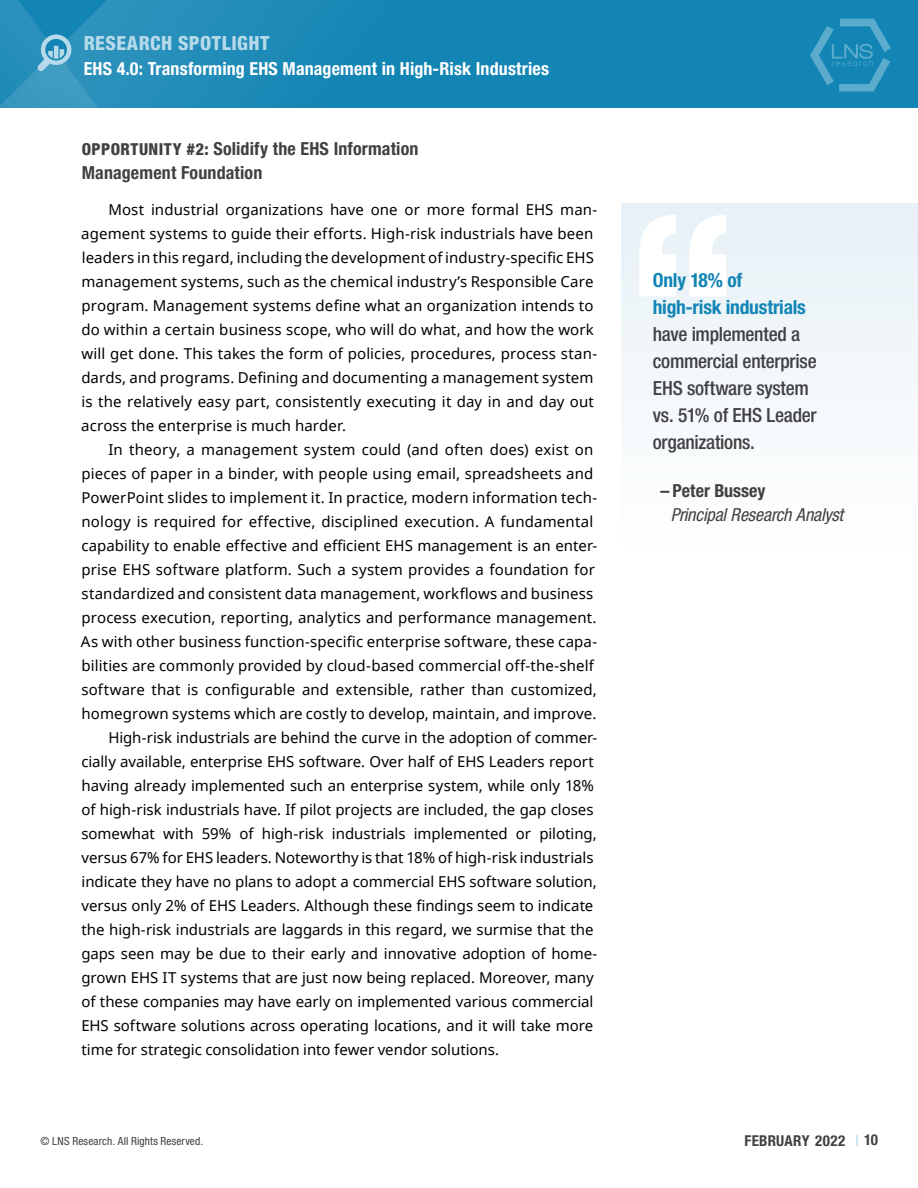
<style>
.page{position:relative;width:918px;height:1188px;background:#fff}
.page>*{position:absolute;margin:0;border:0;box-sizing:border-box;transform-origin:0 0}
.t1{font:500 condensed 19.5px/27px "Helvetica Neue LT Std";letter-spacing:-.015em;color:#414042}
.t2{font:800 condensed 19.5px "Helvetica Neue LT Std";letter-spacing:.025em;color:#b6daea}
.Body_Copy{font:700 condensed 18px/24px "Helvetica Neue LT Std";letter-spacing:.01em;color:#414042}
.t3{font:700 condensed 18px "Helvetica Neue LT Std";letter-spacing:.01em;color:#fff}
.t4{font:italic condensed 18px/24px "Helvetica Neue LT Std";letter-spacing:-.005em;color:#414042}
.Body_Copy-2{font:15px/24px "Noto Sans";letter-spacing:.005em;color:#000}
.t5{font:700 condensed 15px "Helvetica Neue LT Std";letter-spacing:.015em;color:#414042}
.t6{font:condensed 11.25px "Helvetica Neue LT Std";letter-spacing:.015em;color:#414042}
.s1{font-weight:800;font-size:16.5px}
.s2{font-weight:700;color:#1385b4}
.s3{font-weight:700;font-style:normal}
.s4{font-weight:500;color:#b6daea}
</style>
<div class="page">
<div style="left:0;top:0;width:918px;height:108px;background:#1385b4"></div>
<svg style="left:810px;top:19px;width:81px;height:72px"></svg>
<svg style="left:99px;top:0;width:208px;height:108px;fill:#238db9"></svg>
<svg style="left:0;top:0;width:99px;height:108px"></svg>
<div style="left:621px;top:203px;width:297px;height:343px;background:#f3f8fb"></div>
<svg style="left:639px;top:215px;width:87px;height:81px"></svg>
<h1 class="t2" style="left:84px;top:31px;width:187px">RESEARCH SPOTLIGHT</h1>
<p class="t3" style="left:84px;top:57px;width:467px">EHS 4.0: Transforming EHS Management in High-Risk Industries</p>
<p class="Body_Copy" style="left:82px;top:137px;width:338px"><span class="s1">OPPORTUNITY #2:</span> Solidify the EHS Information<br>Management Foundation</p>
<p class="Body_Copy-2" style="left:81px;top:198px;width:518px;text-indent:27px">Most industrial organizations have one or more formal EHS man&shy;agement systems to guide their efforts. High-risk industrials have been leaders in this regard, including the development of industry-specific EHS management systems, such as the chemical industry’s Responsible Care program. Management systems define what an organization intends to do within a certain business scope, who will do what, and how the work will get done. This takes the form of policies, procedures, process stan&shy;dards, and programs. Defining and documenting a management system is the relatively easy part, consistently executing it day in and day out across the enterprise is much harder.</p>
<p class="Body_Copy-2" style="left:81px;top:438px;width:518px;text-indent:28px">In theory, a management system could (and often does) exist on pieces of paper in a binder, with people using email, spreadsheets and PowerPoint slides to implement it. In practice, modern information tech&shy;nology is required for effective, disciplined execution. A fundamental capability to enable effective and efficient EHS management is an enter&shy;prise EHS software platform. Such a system provides a foundation for standardized and consistent data management, workflows and business process execution, reporting, analytics and performance management.<br>As with other business function-specific enterprise software, these capa&shy;bilities are commonly provided by cloud-based commercial off-the-shelf software that is configurable and extensible, rather than customized, homegrown systems which are costly to develop, maintain, and improve.</p>
<p class="Body_Copy-2" style="left:81px;top:726px;width:517px;text-indent:27px">High-risk industrials are behind the curve in the adoption of commer&shy;cially available, enterprise EHS software. Over half of EHS Leaders report having already implemented such an enterprise system, while only 18% of high-risk industrials have. If pilot projects are included, the gap closes somewhat with 59% of high-risk industrials implemented or piloting, versus 67% for EHS leaders. Noteworthy is that 18% of high-risk industrials indicate they have no plans to adopt a commercial EHS software solution, versus only 2% of EHS Leaders. Although these findings seem to indicate the high-risk industrials are laggards in this regard, we surmise that the gaps seen may be due to their early and innovative adoption of home&shy;grown EHS IT systems that are just now being replaced. Moreover, many of these companies may have early on implemented various commercial EHS software solutions across operating locations, and it will take more time for strategic consolidation into fewer vendor solutions.</p>
<p class="t1" style="left:653px;top:267px;width:165px"><span class="s2">Only 18% of<br>high-risk industrials </span>have implemented a commercial enterprise<br>EHS software system vs. 51% of EHS Leader organizations.</p>
<p class="t4" style="left:671px;top:479px;width:174px;text-indent:-10px"><span class="s3">– Peter Bussey<br></span>Principal Research Analyst</p>
<p class="t6" style="left:40px;top:1135px;width:164px">© LNS Research. All Rights Reserved.</p>
<p class="t5" style="left:745px;top:1132px;width:135px">FEBRUARY 2022 <span class="s4">|</span> 10</p>
</div>
